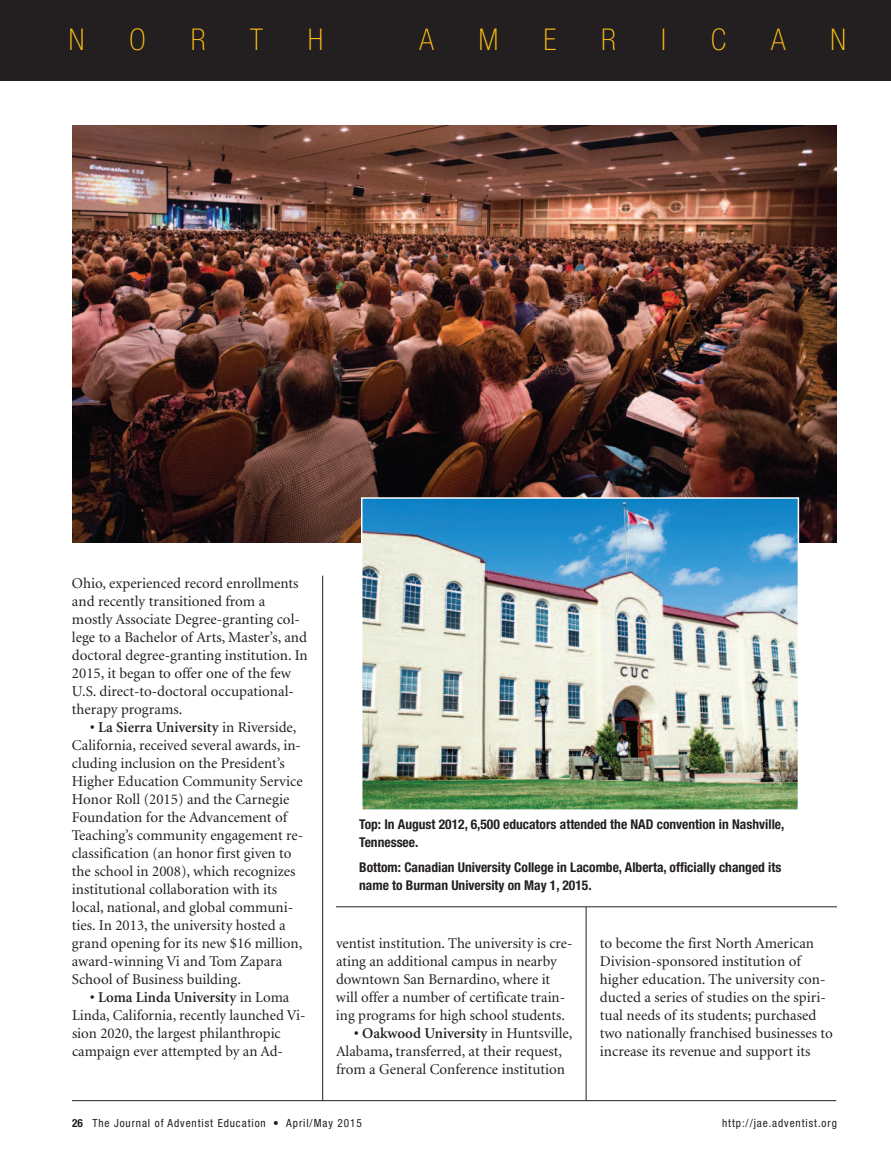
<style>
.page{position:relative;width:891px;height:1161px;background:#fff}
.page>*{position:absolute;margin:0;border:0;box-sizing:border-box;transform-origin:0 0}
.t1{font:100 condensed 30px "Helvetica Neue";color:#fdbe12}
.t2{font:15px/18px "Minion";color:#231f20}
.t3{font:700 condensed 13.5px/18px "Helvetica Neue";color:#231f20}
.t4{font:condensed 11.25px "Helvetica Neue";letter-spacing:.08em;color:#231f20}
.s1{font-weight:700}
.s2{font-weight:600}
</style>
<div class="page">
<hr style="left:72px;top:1100px;width:764px;height:1px;background:#231f20">
<hr style="left:322px;top:576px;width:1px;height:525px;background:#231f20">
<hr style="left:586px;top:907px;width:1px;height:194px;background:#231f20">
<div style="left:0;top:0;width:891px;height:81px;background:#231f20"></div>
<img style="left:72px;top:126px;width:765px;height:417px">
<img style="left:364px;top:500px;width:432px;height:308px">
<div style="left:361px;top:497px;width:438px;height:314px;border:2px solid #fff"></div>
<hr style="left:336px;top:907px;width:501px;height:1px;background:#231f20">
<h1 class="t1" style="left:69px;top:29px;width:17px">N</h1>
<h1 class="t1" style="left:130px;top:29px;width:18px">O</h1>
<h1 class="t1" style="left:191px;top:29px;width:17px">R</h1>
<h1 class="t1" style="left:250px;top:29px;width:14px">T</h1>
<h1 class="t1" style="left:308px;top:29px;width:17px">H</h1>
<h1 class="t1" style="left:420px;top:29px;width:16px">A</h1>
<h1 class="t1" style="left:479px;top:29px;width:21px">M</h1>
<h1 class="t1" style="left:543px;top:29px;width:14px">E</h1>
<h1 class="t1" style="left:601px;top:29px;width:16px">R</h1>
<h1 class="t1" style="left:661px;top:29px;width:6px">I</h1>
<h1 class="t1" style="left:711px;top:29px;width:16px">C</h1>
<h1 class="t1" style="left:771px;top:29px;width:16px">A</h1>
<h1 class="t1" style="left:831px;top:29px;width:17px">N</h1>
<p class="t2" style="left:72px;top:575px;width:237px">Ohio, experienced record enrollments and recently transitioned from a mostly Associate Degree-granting col&shy;lege to a Bachelor of Arts, Master’s, and doctoral degree-granting institution. In 2015, it began to offer one of the few U.S. direct-to-doctoral occupational&shy;therapy programs.</p>
<p class="t2" style="left:72px;top:719px;width:233px;text-indent:18px"><span class="s1">•</span> <span class="s2">La Sierra University</span> in Riverside, California, received several awards, in&shy;cluding inclusion on the President’s Higher Education Community Service Honor Roll (2015) and the Carnegie Foundation for the Advancement of Teaching’s community engagement re&shy;classification (an honor first given to the school in 2008), which recognizes institutional collaboration with its local, national, and global communi&shy;ties. In 2013, the university hosted a grand opening for its new $16 million, award-winning Vi and Tom Zapara School of Business building.</p>
<p class="t2" style="left:72px;top:989px;width:235px;text-indent:18px"><span class="s1">•</span> <span class="s2">Loma Linda University</span> in Loma Linda, California, recently launched Vi&shy;sion 2020, the largest philanthropic campaign ever attempted by an Ad-</p>
<p class="t3" style="left:359px;top:816px;width:427px">Top: In August 2012, 6,500 educators attended the NAD convention in Nashville,<br>Tennessee.</p>
<p class="t3" style="left:359px;top:859px;width:424px">Bottom: Canadian University College in Lacombe, Alberta, officially changed its name to Burman University on May 1, 2015.</p>
<p class="t2" style="left:336px;top:935px;width:238px">ventist institution. The university is cre&shy;ating an additional campus in nearby downtown San Bernardino, where it will offer a number of certificate train&shy;ing programs for high school students.</p>
<p class="t2" style="left:336px;top:1025px;width:238px;text-indent:18px"><span class="s1">•</span> <span class="s2">Oakwood University</span> in Huntsville,<br>Alabama<span class="s2">,</span> transferred, at their request, from a General Conference institution</p>
<p class="t2" style="left:600px;top:935px;width:234px">to become the first North American Division-sponsored institution of higher education. The university con&shy;ducted a series of studies on the spiri&shy;tual needs of its students; purchased two nationally franchised businesses to increase its revenue and support its</p>
<p class="t4" style="left:72px;top:1119px;width:291px"><span class="s1">26</span> The Journal of Adventist Education • April/May 2015</p>
<p class="t4" style="left:722px;top:1119px;width:116px">http://jae.adventist.org</p>
</div>
